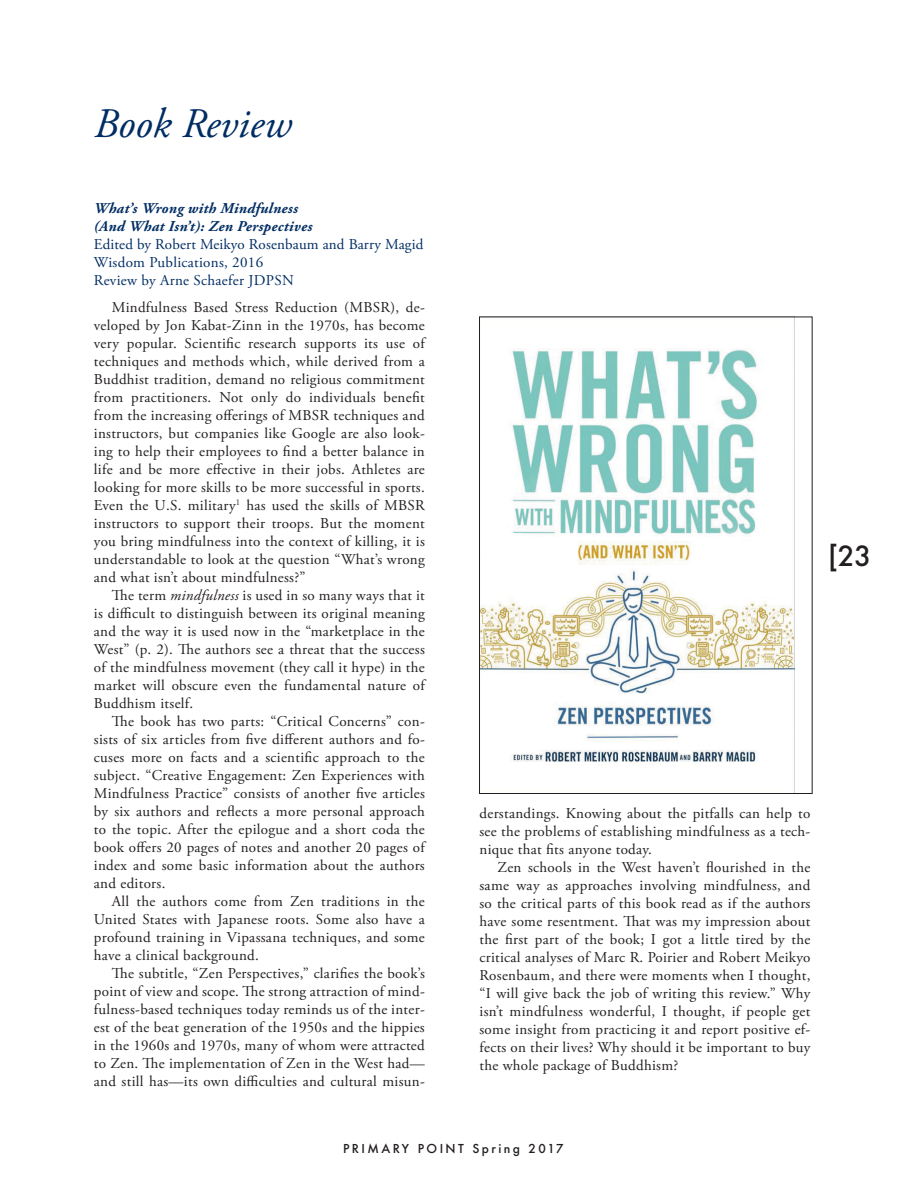
<style>
.page{position:relative;width:905px;height:1202px;background:#fff}
.page>*{position:absolute;margin:0;border:0;box-sizing:border-box;transform-origin:0 0}
.t1{font:italic 42px "Adobe Garamond Pro";color:#002d63}
.t2{font:500 27px "Futura";color:#231f20}
.t3{font:15px/18px "Adobe Garamond Pro";letter-spacing:.02em;color:#231f20;text-align:justify}
.t4{font:15px/18px "Adobe Garamond Pro";letter-spacing:.02em;color:#002d63}
.t5{font:italic 700 15px/18px "Adobe Garamond Pro";letter-spacing:.02em;color:#002d63}
.t6{font:500 12px "Futura";letter-spacing:.2em;color:#231f20}
.s1{font-style:italic}
</style>
<div class="page">
<img style="left:481px;top:348px;width:313px;height:418px">
<div style="left:479px;top:316px;width:333px;height:478px;border:1px solid #231f20"></div>
<h1 class="t1" style="left:94px;top:98px;width:199px">Book Review</h1>
<p class="t5" style="left:94px;top:199px;width:220px">What’s Wrong with Mindfulness (And What Isn’t): Zen Perspectives</p>
<p class="t4" style="left:94px;top:236px;width:331px">Edited by Robert Meikyo Rosenbaum and Barry Magid<br>Wisdom Publications, 2016<br>Review by Arne Schaefer JDPSN</p>
<p class="t3" style="left:94px;top:299px;width:332px;text-indent:18px">Mindfulness Based Stress Reduction (MBSR), de&shy;veloped by Jon Kabat-Zinn in the 1970s, has become very popular. Scientific research supports its use of techniques and methods which, while derived from a Buddhist tradition, demand no religious commitment from practitioners. Not only do individuals benefit from the increasing offerings of MBSR techniques and instructors, but companies like Google are also look&shy;ing to help their employees to find a better balance in life and be more effective in their jobs. Athletes are looking for more skills to be more successful in sports.<br>Even the U.S. military<sup>1</sup> has used the skills of MBSR instructors to support their troops. But the moment you bring mindfulness into the context of killing, it is understandable to look at the question “What’s wrong and what isn’t about mindfulness?”</p>
<p class="t3" style="left:94px;top:587px;width:332px;text-indent:18px">The term <span class="s1">mindfulness</span> is used in so many ways that it is difficult to distinguish between its original meaning and the way it is used now in the “marketplace in the West” (p. 2). The authors see a threat that the success of the mindfulness movement (they call it hype) in the market will obscure even the fundamental nature of Buddhism itself.</p>
<p class="t3" style="left:94px;top:713px;width:332px;text-indent:18px">The book has two parts: “Critical Concerns” con&shy;sists of six articles from five different authors and fo&shy;cuses more on facts and a scientific approach to the subject. “Creative Engagement: Zen Experiences with Mindfulness Practice” consists of another five articles by six authors and reflects a more personal approach to the topic. After the epilogue and a short coda the book offers 20 pages of notes and another 20 pages of index and some basic information about the authors and editors.</p>
<p class="t3" style="left:94px;top:893px;width:332px;text-indent:18px">All the authors come from Zen traditions in the United States with Japanese roots. Some also have a profound training in Vipassana techniques, and some have a clinical background.</p>
<p class="t3" style="left:94px;top:965px;width:332px;text-indent:18px">The subtitle, “Zen Perspectives,” clarifies the book’s point of view and scope. The strong attraction of mind&shy;fulness-based techniques today reminds us of the inter&shy;est of the beat generation of the 1950s and the hippies in the 1960s and 1970s, many of whom were attracted to Zen. The implementation of Zen in the West had— and still has—its own difficulties and cultural misun-</p>
<h2 class="t2" style="left:828px;top:537px;width:44px">[23</h2>
<p class="t3" style="left:479px;top:805px;width:332px">derstandings. Knowing about the pitfalls can help to see the problems of establishing mindfulness as a tech&shy;nique that fits anyone today.</p>
<p class="t3" style="left:479px;top:859px;width:332px;text-indent:18px">Zen schools in the West haven’t flourished in the same way as approaches involving mindfulness, and so the critical parts of this book read as if the authors have some resentment. That was my impression about the first part of the book; I got a little tired by the critical analyses of Marc R. Poirier and Robert Meikyo Rosenbaum, and there were moments when I thought, “I will give back the job of writing this review.” Why isn’t mindfulness wonderful, I thought, if people get some insight from practicing it and report positive ef&shy;fects on their lives? Why should it be important to buy the whole package of Buddhism?</p>
<p class="t6" style="left:343px;top:1140px;width:222px">PRIMARY POINT Spring 2017</p>
</div>
